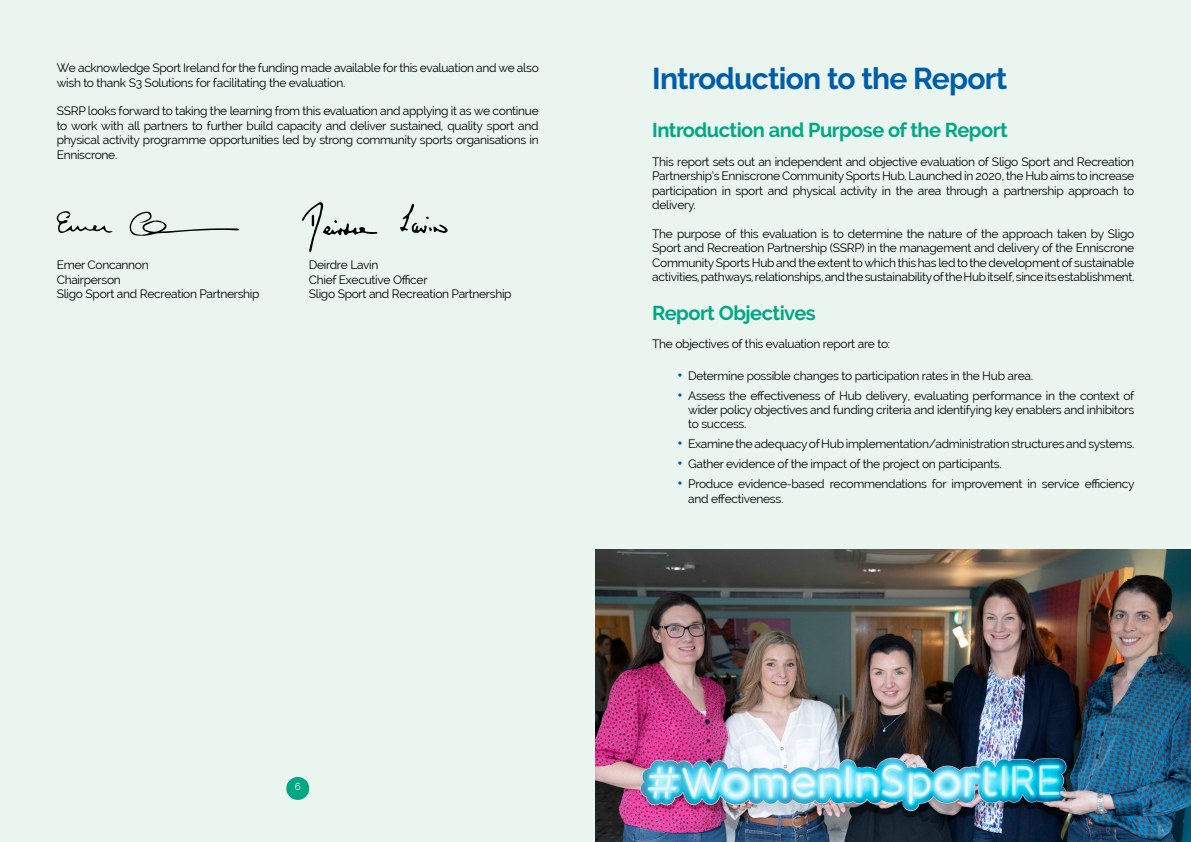
<style>
.page{position:relative;width:1191px;height:842px;background:#eaf5f0}
.page>*{position:absolute;margin:0;border:0;box-sizing:border-box;transform-origin:0 0}
.t1{font:700 30px "Raleway";letter-spacing:-.025em;color:#005da9}
.t2{font:700 20px "Raleway";letter-spacing:-.025em;color:#00a884}
.t3{font:12px/14.4px "Raleway";letter-spacing:-.025em;color:#000;text-align:justify}
.t4{font:10px "Raleway";color:#fff}
.s1{font-weight:900;font-size:14px;color:#005da9}
</style>
<div class="page">
<div style="left:286px;top:777px;width:23px;height:23px;background:#00a884;border-radius:50%"></div>
<img style="left:595px;top:550px;width:596px;height:292px">
<svg style="left:129px;top:212px;width:111px;height:24px"></svg>
<svg style="left:56px;top:211px;width:57px;height:22px"></svg>
<svg style="left:302px;top:202px;width:76px;height:50px"></svg>
<svg style="left:400px;top:204px;width:48px;height:29px"></svg>
<p class="t3" style="left:57px;top:61px;width:483px">We acknowledge Sport Ireland for the funding made available for this evaluation and we also wish to thank S3 Solutions for facilitating the evaluation.</p>
<p class="t3" style="left:57px;top:104px;width:483px">SSRP looks forward to taking the learning from this evaluation and applying it as we continue to work with all partners to further build capacity and deliver sustained, quality sport and physical activity programme opportunities led by strong community sports organisations in Enniscrone.</p>
<p class="t3" style="left:57px;top:258px;width:94px">Emer Concannon</p>
<p class="t3" style="left:309px;top:258px;width:71px">Deirdre Lavin</p>
<p class="t3" style="left:57px;top:272px;width:66px">Chairperson</p>
<p class="t3" style="left:309px;top:272px;width:120px">Chief Executive Officer</p>
<p class="t3" style="left:57px;top:287px;width:204px">Sligo Sport and Recreation Partnership</p>
<p class="t3" style="left:309px;top:287px;width:204px">Sligo Sport and Recreation Partnership</p>
<p class="t4" style="left:295px;top:780px;width:8px">6</p>
<h1 class="t1" style="left:652px;top:61px;width:356px">Introduction to the Report</h1>
<h2 class="t2" style="left:652px;top:119px;width:357px">Introduction and Purpose of the Report</h2>
<p class="t3" style="left:652px;top:154px;width:483px">This report sets out an independent and objective evaluation of Sligo Sport and Recreation Partnership’s Enniscrone Community Sports Hub. Launched in 2020, the Hub aims to increase participation in sport and physical activity in the area through a partnership approach to delivery.</p>
<p class="t3" style="left:652px;top:226px;width:483px">The purpose of this evaluation is to determine the nature of the approach taken by Sligo Sport and Recreation Partnership (SSRP) in the management and delivery of the Enniscrone Community Sports Hub and the extent to which this has led to the development of sustainable activities, pathways, relationships, and the sustainability of the Hub itself, since its establishment.</p>
<h2 class="t2" style="left:652px;top:301px;width:165px">Report Objectives</h2>
<p class="t3" style="left:652px;top:337px;width:239px">The objectives of this evaluation report are to:</p>
<p class="t3" style="left:677px;top:368px;width:357px"><span class="s1">•</span> Determine possible changes to participation rates in the Hub area.</p>
<p class="t3" style="left:688px;top:388px;width:448px;text-indent:-11px"><span class="s1">•</span> Assess the effectiveness of Hub delivery, evaluating performance in the context of wider policy objectives and funding criteria and identifying key enablers and inhibitors to success.</p>
<p class="t3" style="left:677px;top:437px;width:458px"><span class="s1">•</span> Examine the adequacy of Hub implementation/administration structures and systems.</p>
<p class="t3" style="left:677px;top:457px;width:326px"><span class="s1">•</span> Gather evidence of the impact of the project on participants.</p>
<p class="t3" style="left:688px;top:477px;width:448px;text-indent:-11px"><span class="s1">•</span> Produce evidence-based recommendations for improvement in service efficiency and effectiveness.</p>
</div>
